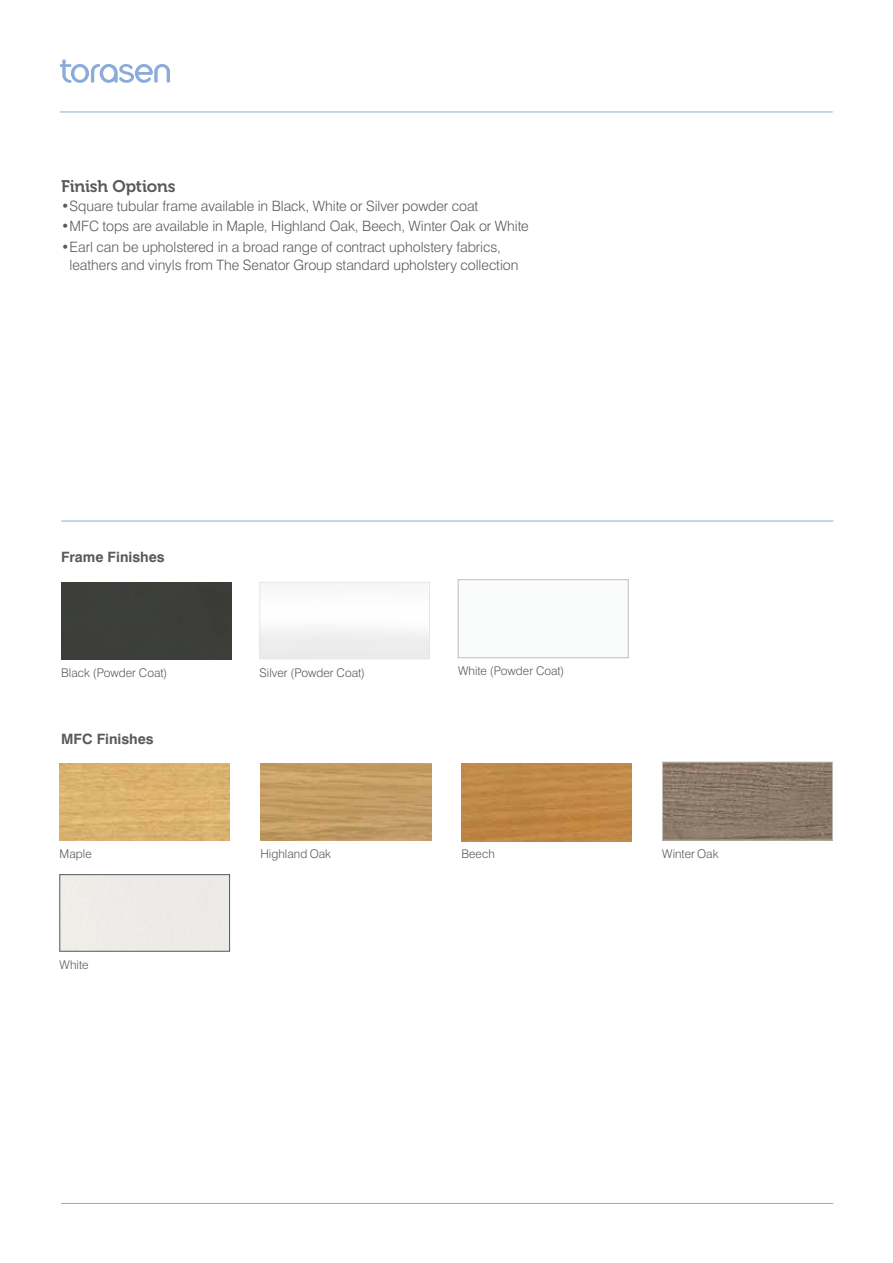
<style>
.page{position:relative;width:893px;height:1263px;background:#fff}
.page>*{position:absolute;margin:0;border:0;box-sizing:border-box;transform-origin:0 0}
.t1{font:16.8px "Museo 700";letter-spacing:-.01em;color:#5a5a58}
.t2{font:300 14.25px/18px "Swiss 721 BT";letter-spacing:-.005em;color:#5a5a58}
.t3{font:700 14.25px "Swiss 721 BT";color:#5a5a58}
.t4{font:300 12px "Swiss 721 BT";letter-spacing:.005em;color:#5a5a58}
</style>
<div class="page">
<hr style="left:60px;top:112px;width:773px;height:1px;background:#8bacdb">
<hr style="left:61px;top:1203px;width:772px;height:1px;background:#8bacdb">
<svg style="left:60px;top:60px;width:110px;height:23px"></svg>
<hr style="left:61px;top:521px;width:772px;height:1px;background:#8bacdb">
<div style="left:61px;top:582px;width:170px;height:77px;background:#3c3e3a"></div>
<div style="left:458px;top:579px;width:170px;height:79px;background:#f9fcfa;border:1px solid #c1bfb5"></div>
<img style="left:60px;top:763px;width:170px;height:77px">
<img style="left:664px;top:764px;width:167px;height:74px">
<div style="left:662px;top:762px;width:171px;height:78px;border:1px solid #c1bfb5"></div>
<div style="left:60px;top:874px;width:170px;height:77px;border:1px solid #575756"></div>
<img style="left:261px;top:763px;width:170px;height:78px">
<img style="left:461px;top:763px;width:171px;height:79px">
<p class="t1" style="left:61px;top:176px;width:116px">Finish Options</p>
<p class="t2" style="left:61px;top:197px;width:419px">•Square tubular frame available in Black, White or Silver powder coat</p>
<p class="t2" style="left:61px;top:217px;width:469px">•MFC tops are available in Maple, Highland Oak, Beech, Winter Oak or White</p>
<p class="t2" style="left:70px;top:237px;width:450px;text-indent:-9px">•Earl can be upholstered in a broad range of contract upholstery fabrics, leathers and vinyls from The Senator Group standard upholstery collection</p>
<p class="t3" style="left:61px;top:548px;width:105px">Frame Finishes</p>
<p class="t4" style="left:61px;top:665px;width:108px">Black (Powder Coat)</p>
<p class="t4" style="left:260px;top:665px;width:107px">Silver (Powder Coat)</p>
<p class="t3" style="left:61px;top:730px;width:94px">MFC Finishes</p>
<p class="t4" style="left:458px;top:664px;width:108px">White (Powder Coat)</p>
<p class="t4" style="left:60px;top:846px;width:34px">Maple</p>
<p class="t4" style="left:461px;top:846px;width:35px">Beech</p>
<p class="t4" style="left:662px;top:846px;width:58px">Winter Oak</p>
<p class="t4" style="left:260px;top:846px;width:72px">Highland Oak</p>
<p class="t4" style="left:60px;top:957px;width:30px">White</p>
</div>
